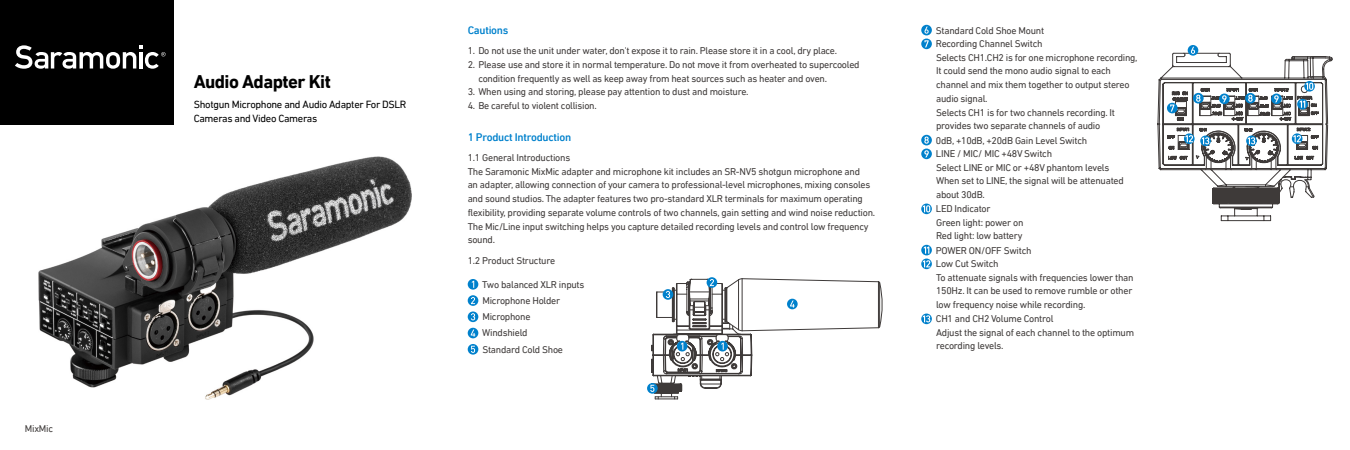
<style>
.page{position:relative;width:1350px;height:450px;background:#fff}
.page>*{position:absolute;margin:0;border:0;box-sizing:border-box;transform-origin:0 0}
.t1{font:700 18.75px "DIN Next W01";letter-spacing:-.03em;color:#000}
.t2{font:500 11.25px "DIN Next W01";letter-spacing:-.025em;color:#0081cc}
.t3{font:10.62px/14.5px "DIN Next W01";letter-spacing:-.03em;color:#000}
.t4{font:10px/13.8px "DIN Next W01";letter-spacing:-.025em;color:#3e3a39}
</style>
<div class="page">
<div style="left:0;top:0;width:174px;height:124px;background:#000"></div>
<svg style="left:15px;top:45px;width:151px;height:24px"></svg>
<svg style="left:751px;top:278px;width:129px;height:4px"></svg>
<svg style="left:751px;top:282px;width:132px;height:94px"></svg>
<svg style="left:468px;top:279px;width:10px;height:11px"></svg>
<svg style="left:472px;top:281px;width:2px;height:7px"></svg>
<div style="left:468px;top:295px;width:10px;height:11px;background:#0081cc;border-radius:50%"></div>
<svg style="left:471px;top:297px;width:4px;height:7px"></svg>
<svg style="left:468px;top:311px;width:10px;height:11px"></svg>
<svg style="left:471px;top:313px;width:4px;height:7px"></svg>
<svg style="left:468px;top:328px;width:10px;height:10px"></svg>
<svg style="left:471px;top:330px;width:4px;height:7px"></svg>
<svg style="left:468px;top:344px;width:10px;height:11px"></svg>
<svg style="left:471px;top:346px;width:4px;height:7px"></svg>
<div style="left:921px;top:25px;width:11px;height:10px;background:#0081cc;border-radius:50%"></div>
<svg style="left:925px;top:27px;width:4px;height:7px"></svg>
<div style="left:921px;top:39px;width:11px;height:10px;background:#0081cc;border-radius:50%"></div>
<svg style="left:924px;top:40px;width:5px;height:7px"></svg>
<div style="left:921px;top:135px;width:11px;height:10px;background:#0081cc;border-radius:50%"></div>
<svg style="left:924px;top:137px;width:5px;height:7px"></svg>
<div style="left:921px;top:149px;width:11px;height:10px;background:#0081cc;border-radius:50%"></div>
<svg style="left:924px;top:150px;width:5px;height:7px"></svg>
<svg style="left:921px;top:204px;width:11px;height:10px"></svg>
<svg style="left:923px;top:205px;width:7px;height:7px"></svg>
<svg style="left:921px;top:245px;width:11px;height:10px"></svg>
<svg style="left:924px;top:247px;width:5px;height:7px"></svg>
<svg style="left:921px;top:259px;width:11px;height:10px"></svg>
<svg style="left:923px;top:260px;width:7px;height:7px"></svg>
<svg style="left:921px;top:314px;width:11px;height:10px"></svg>
<svg style="left:923px;top:315px;width:7px;height:7px"></svg>
<div style="left:787px;top:299px;width:11px;height:10px;background:#0081cc;border-radius:50%"></div>
<svg style="left:790px;top:301px;width:5px;height:7px"></svg>
<div style="left:647px;top:383px;width:11px;height:11px;background:#0081cc;border-radius:50%"></div>
<svg style="left:650px;top:278px;width:101px;height:121px"></svg>
<svg style="left:1157px;top:68px;width:115px;height:153px"></svg>
<div style="left:1167px;top:103px;width:11px;height:10px;background:#0081cc;border-radius:50%"></div>
<svg style="left:1170px;top:47px;width:162px;height:162px"></svg>
<img style="left:39px;top:157px;width:372px;height:242px">
<p class="t4" style="left:25px;top:421px;width:30px">MixMic</p>
<h1 class="t1" style="left:194px;top:71px;width:139px">Audio Adapter Kit</h1>
<p class="t3" style="left:194px;top:97px;width:214px">Shotgun Microphone and Audio Adapter For DSLR<br>Cameras and Video Cameras</p>
<p class="t2" style="left:468px;top:24px;width:42px">Cautions</p>
<p class="t4" style="left:468px;top:44px;width:371px">1. Do not use the unit under water, don't expose it to rain. Please store it in a cool, dry place.</p>
<p class="t4" style="left:478px;top:57px;width:383px;text-indent:-11px">2. Please use and store it in normal temperature. Do not move it from overheated to supercooled condition frequently as well as keep away from heat sources such as heater and oven.</p>
<p class="t4" style="left:468px;top:85px;width:282px">3. When using and storing, please pay attention to dust and moisture.</p>
<p class="t4" style="left:468px;top:99px;width:131px">4. Be careful to violent collision.</p>
<p class="t2" style="left:468px;top:131px;width:105px">1 Product Introduction</p>
<p class="t4" style="left:468px;top:151px;width:409px">1.1 General Introductions<br>The Saramonic MixMic adapter and microphone kit includes an SR-NV5 shotgun microphone and<br>an adapter, allowing connection of your camera to professional-level microphones, mixing consoles and sound studios. The adapter features two pro-standard XLR terminals for maximum operating flexibility, providing separate volume controls of two channels, gain setting and wind noise reduction.<br>The Mic/Line input switching helps you capture detailed recording levels and control low frequency sound.</p>
<p class="t4" style="left:468px;top:254px;width:89px">1.2 Product Structure</p>
<p class="t4" style="left:482px;top:276px;width:104px;line-height:16.2px">Two balanced XLR inputs<br>Microphone Holder<br>Microphone<br>Windshield<br>Standard Cold Shoe</p>
<p class="t4" style="left:936px;top:23px;width:203px">Standard Cold Shoe Mount<br>Recording Channel Switch<br>Selects CH1.CH2 is for one microphone recording,<br>It could send the mono audio signal to each channel and mix them together to output stereo audio signal.<br>Selects CH1 is for two channels recording. It provides two separate channels of audio<br>0dB, +10dB, +20dB Gain Level Switch<br>LINE / MIC/ MIC +48V Switch<br>Select LINE or MIC or +48V phantom levels<br>When set to LINE, the signal will be attenuated about 30dB.<br>LED Indicator<br>Green light: power on<br>Red light: low battery<br>POWER ON/OFF Switch<br>Low Cut Switch<br>To attenuate signals with frequencies lower than<br>150Hz. It can be used to remove rumble or other low frequency noise while recording.<br>CH1 and CH2 Volume Control<br>Adjust the signal of each channel to the optimum recording levels.</p>
</div>
